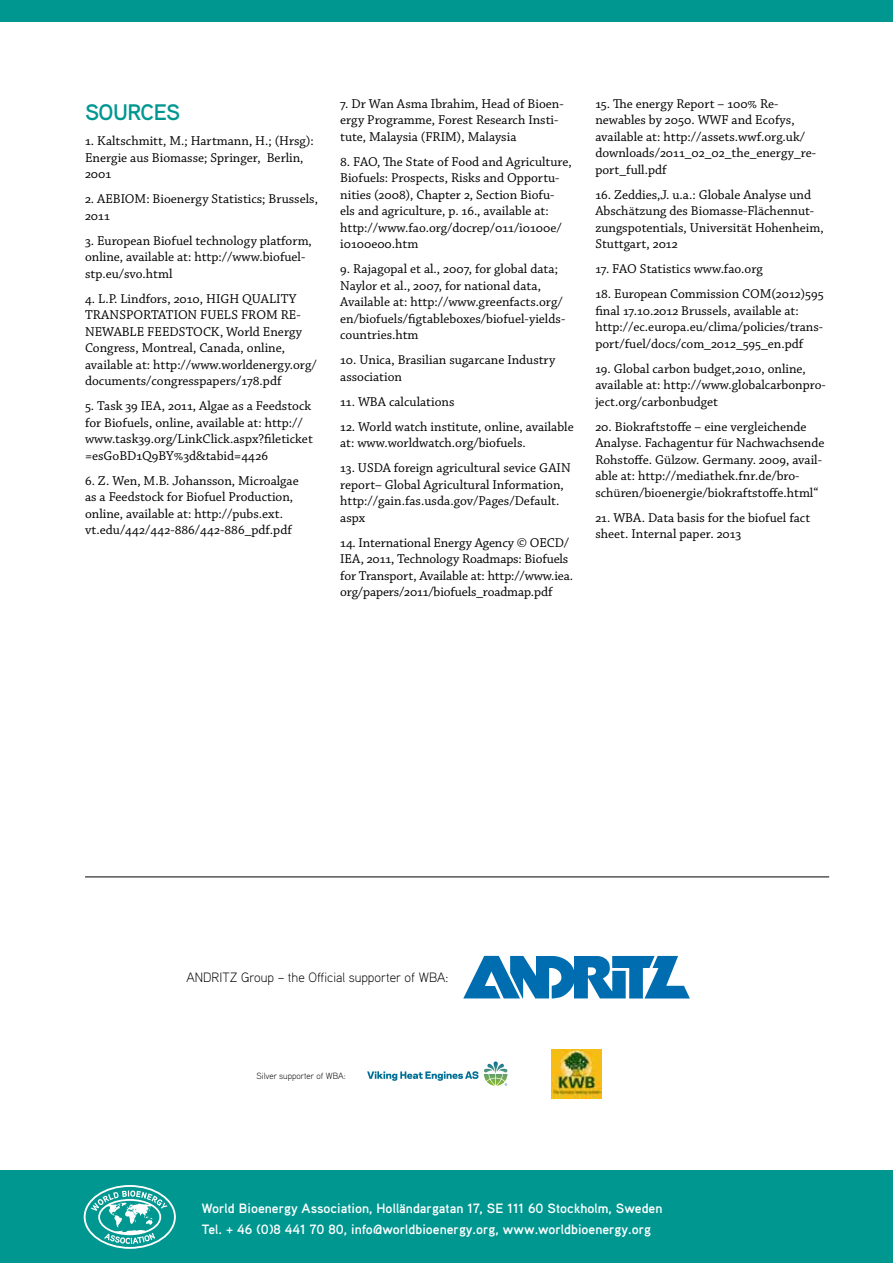
<style>
.page{position:relative;width:893px;height:1263px;background:#fff}
.page>*{position:absolute;margin:0;border:0;box-sizing:border-box;transform-origin:0 0}
.t1{font:700 22.5px "Aaux Pro";letter-spacing:-.025em;color:#009791}
.t2{font:13.5px/16.5px "Chaparral Pro";color:#000}
.t3{font:700 13.5px/21px "Aaux Pro";color:#fff}
.t4{font:300 13.5px "Aaux Pro";color:#000}
.t5{font:300 9px "Aaux Pro";color:#000}
</style>
<div class="page">
<div style="left:0;top:1171px;width:893px;height:92px;background:#009791"></div>
<svg style="left:463px;top:956px;width:227px;height:42px"></svg>
<svg style="left:84px;top:1185px;width:92px;height:64px"></svg>
<svg style="left:484px;top:1061px;width:23px;height:25px"></svg>
<svg style="left:367px;top:1071px;width:111px;height:10px"></svg>
<hr style="left:85px;top:877px;width:744px;height:1px;background:#000">
<img style="left:552px;top:1049px;width:49px;height:49px">
<div style="left:0;top:0;width:893px;height:21px;background:#009791"></div>
<h1 class="t1" style="left:85px;top:98px;width:70px">Sources</h1>
<p class="t2" style="left:85px;top:133px;width:230px">1. Kaltschmitt, M.; Hartmann, H.; (Hrsg):<br>Energie aus Biomasse; Springer, Berlin,<br>2001</p>
<p class="t2" style="left:85px;top:191px;width:234px">2. AEBIOM: Bioenergy Statistics; Brussels,<br>2011</p>
<p class="t2" style="left:85px;top:233px;width:228px">3. European Biofuel technology platform, online, available at: http://www.biofuel&shy;stp.eu/svo.html</p>
<p class="t2" style="left:85px;top:291px;width:233px">4. L.P. Lindfors, 2010, HIGH QUALITY TRANSPORTATION FUELS FROM RE-NEWABLE FEEDSTOCK, World Energy Congress, Montreal, Canada, online, available at: http://www.worldenergy.org/ documents/congresspapers/178.pdf</p>
<p class="t2" style="left:85px;top:398px;width:229px">5. Task 39 IEA, 2011, Algae as a Feedstock for Biofuels, online, available at: http:// www.task39.org/LinkClick.aspx?fileticket =esGoBD1Q9BY%3d&amp;tabid=4426</p>
<p class="t2" style="left:85px;top:473px;width:215px">6. Z. Wen, M.B. Johansson, Microalgae as a Feedstock for Biofuel Production, online, available at: http://pubs.ext. vt.edu/442/442-886/442-886_pdf.pdf</p>
<p class="t2" style="left:340px;top:96px;width:225px">7. Dr Wan Asma Ibrahim, Head of Bioen&shy;ergy Programme, Forest Research Insti&shy;tute, Malaysia (FRIM), Malaysia</p>
<p class="t2" style="left:340px;top:154px;width:233px">8. FAO, The State of Food and Agriculture, Biofuels: Prospects, Risks and Opportu&shy;nities (2008), Chapter 2, Section Biofu&shy;els and agriculture, p. 16., available at: http://www.fao.org/docrep/011/i0100e/ i0100e00.htm</p>
<p class="t2" style="left:340px;top:261px;width:227px">9. Rajagopal et al., 2007, for global data; Naylor et al., 2007, for national data, Available at: http://www.greenfacts.org/ en/biofuels/figtableboxes/biofuel-yields&shy;countries.htm</p>
<p class="t2" style="left:340px;top:352px;width:217px">10. Unica, Brasilian sugarcane Industry association</p>
<p class="t2" style="left:340px;top:394px;width:116px">11. WBA calculations</p>
<p class="t2" style="left:340px;top:419px;width:235px">12. World watch institute, online, available at: www.worldwatch.org/biofuels.</p>
<p class="t2" style="left:340px;top:460px;width:232px">13. USDA foreign agricultural sevice GAIN report– Global Agricultural Information, http://gain.fas.usda.gov/Pages/Default. aspx</p>
<p class="t2" style="left:340px;top:535px;width:235px">14. International Energy Agency © OECD/ IEA, 2011, Technology Roadmaps: Biofuels for Transport, Available at: http://www.iea. org/papers/2011/biofuels_roadmap.pdf</p>
<p class="t2" style="left:595px;top:96px;width:222px">15. The energy Report – 100% Re&shy;newables by 2050. WWF and Ecofys, available at: http://assets.wwf.org.uk/ downloads/2011_02_02_the_energy_re&shy;port_full.pdf</p>
<p class="t2" style="left:595px;top:187px;width:230px">16. Zeddies,J. u.a.: Globale Analyse und Abschätzung des Biomasse-Flächennut&shy;zungspotentials, Universität Hohenheim, Stuttgart, 2012</p>
<p class="t2" style="left:595px;top:261px;width:169px">17. FAO Statistics www.fao.org</p>
<p class="t2" style="left:595px;top:286px;width:230px">18. European Commission COM(2012)595 final 17.10.2012 Brussels, available at: http://ec.europa.eu/clima/policies/trans&shy;port/fuel/docs/com_2012_595_en.pdf</p>
<p class="t2" style="left:595px;top:361px;width:232px">19. Global carbon budget,2010, online, available at: http://www.globalcarbonpro&shy;ject.org/carbonbudget</p>
<p class="t2" style="left:595px;top:419px;width:231px">20. Biokraftstoffe – eine vergleichende Analyse. Fachagentur für Nachwachsende Rohstoffe. Gülzow. Germany. 2009, avail&shy;able at: http://mediathek.fnr.de/bro&shy;schüren/bioenergie/biokraftstoffe.html“</p>
<p class="t2" style="left:595px;top:510px;width:216px">21. WBA. Data basis for the biofuel fact sheet. Internal paper. 2013</p>
<p class="t4" style="left:186px;top:968px;width:263px">ANDRITZ Group – the Official supporter of WBA:</p>
<p class="t5" style="left:257px;top:1070px;width:91px">Silver supporter of WBA:</p>
<p class="t3" style="left:202px;top:1197px;width:462px">World Bioenergy Association, Holländargatan 17, SE 111 60 Stockholm, Sweden<br>Tel. + 46 (0)8 441 70 80, info@worldbioenergy.org, www.worldbioenergy.org</p>
</div>
